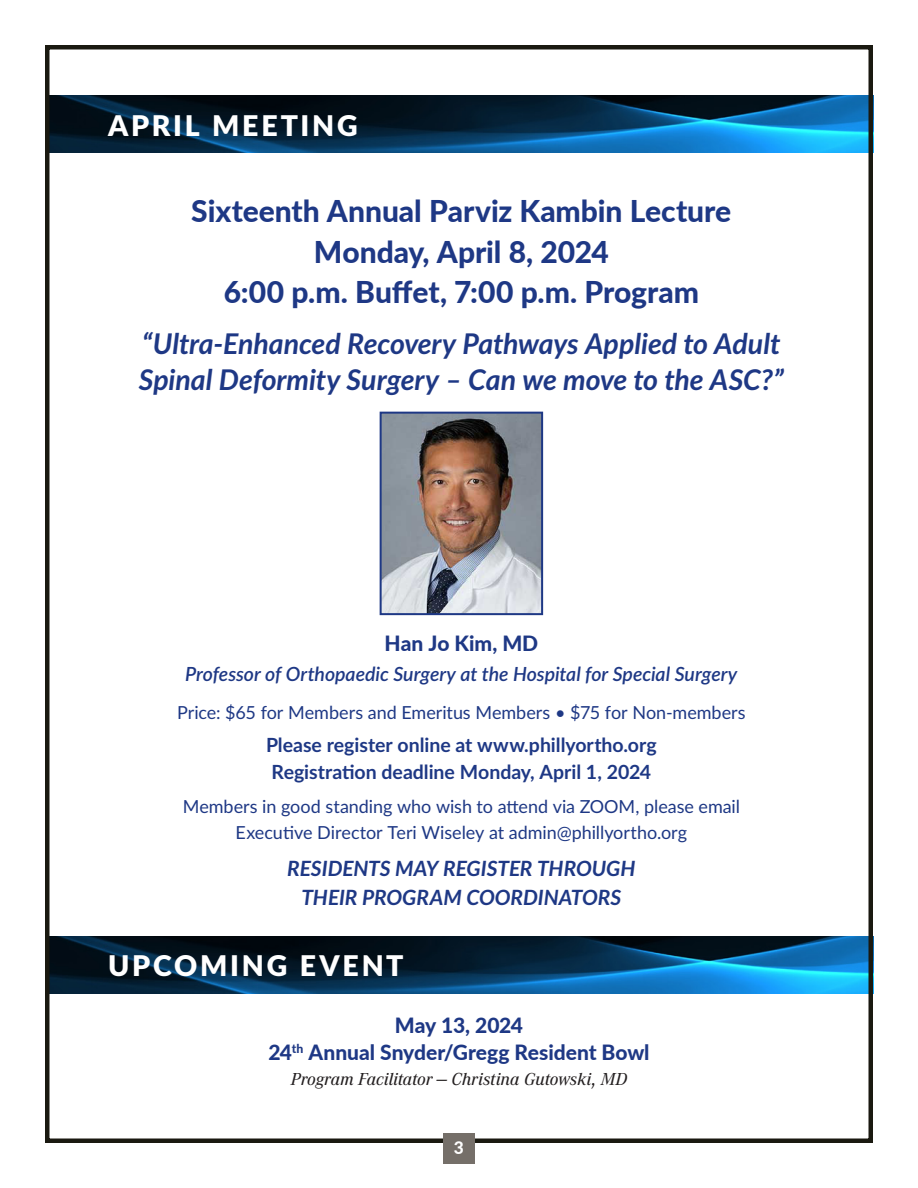
<style>
.page{position:relative;width:918px;height:1188px;background:#fff}
.page>*{position:absolute;margin:0;border:0;box-sizing:border-box;transform-origin:0 0}
.t1{font:800 30px/40.5px "Lato";color:#1e3885;text-align:center}
.t2{font:italic 700 28.5px/36px "Lato";letter-spacing:-.005em;color:#1e3885}
.t3{font:900 28.5px "Lato";letter-spacing:.1em;color:#fff}
.t4{font:800 21px/27px "Lato";color:#1e3885;text-align:center}
.t5{font:italic 700 21px/28.5px "Lato";letter-spacing:-.005em;color:#1e3885;text-align:center}
.t6{font:700 19.5px/27px "Lato";color:#1e3885}
.t7{font:italic 600 19.5px "Lato";letter-spacing:-.005em;color:#1e3885}
.t8{font:18px/25.5px "Lato";color:#1e3885;text-align:center}
.t9{font:italic 500 18px "Corporate A";letter-spacing:-.005em;color:#231f20}
.t10{font:800 17.25px "Lato";color:#fff}
</style>
<div class="page">
<img style="left:50px;top:936px;width:818px;height:58px">
<img style="left:50px;top:95px;width:818px;height:58px">
<div style="left:45px;top:45px;width:828px;height:1098px;border:4px solid #1a1910"></div>
<img style="left:383px;top:415px;width:157px;height:197px">
<div style="left:380px;top:412px;width:163px;height:203px;border:2px solid #1e3885"></div>
<div style="left:443px;top:1133px;width:32px;height:30px;background:#756f69"></div>
<p class="t3" style="left:108px;top:104px;width:251px">APRIL MEETING</p>
<p class="t1" style="left:191px;top:190px;width:542px">Sixteenth Annual Parviz Kambin Lecture<br>Monday, April 8, 2024<br>6:00 p.m. Buffet, 7:00 p.m. Program</p>
<p class="t2" style="left:139px;top:325px;width:647px">“Ultra-Enhanced Recovery Pathways Applied to Adult<br>Spinal Deformity Surgery – Can we move to the ASC?”</p>
<p class="t4" style="left:384px;top:629px;width:155px">Han Jo Kim, MD</p>
<p class="t7" style="left:185px;top:660px;width:554px">Professor of Orthopaedic Surgery at the Hospital for Special Surgery</p>
<p class="t8" style="left:177px;top:699px;width:570px">Price: $65 for Members and Emeritus Members • $75 for Non-members</p>
<p class="t6" style="left:266px;top:730px;width:392px">Please register online at www.phillyortho.org<br>Registration deadline Monday, April 1, 2024</p>
<p class="t8" style="left:183px;top:793px;width:559px">Members in good standing who wish to attend via ZOOM, please email<br>Executive Director Teri Wiseley at admin@phillyortho.org</p>
<p class="t5" style="left:287px;top:853px;width:350px">RESIDENTS MAY REGISTER THROUGH<br>THEIR PROGRAM COORDINATORS</p>
<p class="t3" style="left:108px;top:944px;width:297px">UPCOMING EVENT</p>
<p class="t4" style="left:268px;top:1010px;width:383px">May 13, 2024<br>24<sup>th</sup> Annual Snyder/Gregg Resident Bowl</p>
<p class="t9" style="left:291px;top:1067px;width:338px">Program Facilitator — Christina Gutowski, MD</p>
<p class="t10" style="left:454px;top:1135px;width:12px">3</p>
</div>
